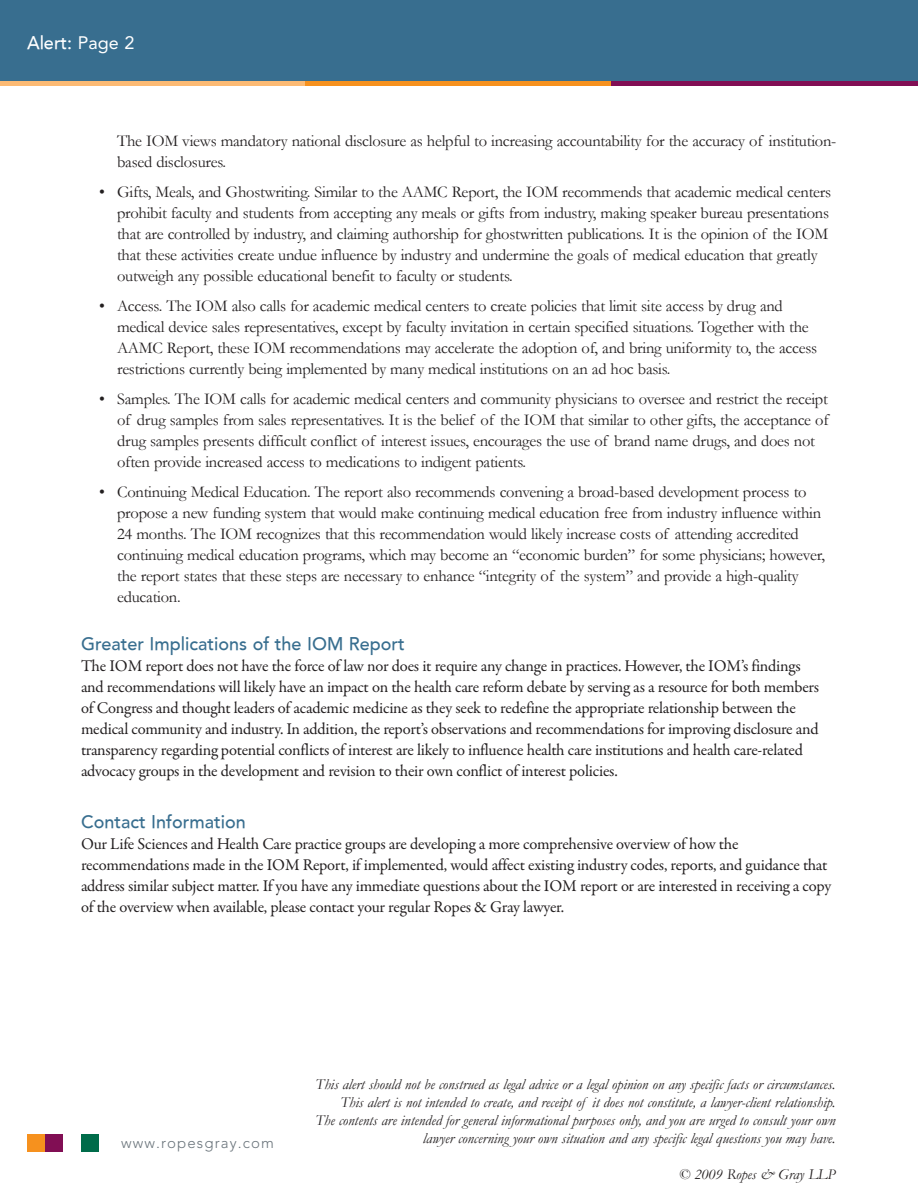
<style>
.page{position:relative;width:918px;height:1188px;background:#fff}
.page>*{position:absolute;margin:0;border:0;box-sizing:border-box;transform-origin:0 0}
.t1{font:500 18px "Avenir";color:#386e8f}
.t2{font:500 18px "Avenir";color:#fff}
.t3{font:16.5px/21px "Garamond";letter-spacing:-.015em;color:#231f20}
.t4{font:16.5px/21px "Garamond Premr Pro";letter-spacing:-.02em;color:#231f20}
.t5{font:italic 15px/18px "Garamond";color:#231f20;text-align:right}
.t6{font:300 15px "Avenir";letter-spacing:.075em;color:#6a747b}
.s1{font-weight:400}
</style>
<div class="page">
<div style="left:27px;top:1134px;width:18px;height:18px;background:#f6911e"></div>
<div style="left:45px;top:1134px;width:18px;height:18px;background:#810e54"></div>
<div style="left:81px;top:1134px;width:18px;height:18px;background:#006c4a"></div>
<div style="left:0;top:0;width:918px;height:81px;background:#386e8f"></div>
<hr style="left:0;top:81px;width:306px;height:4px;background:#fcba74">
<hr style="left:306px;top:81px;width:305px;height:4px;background:#f6911e">
<hr style="left:611px;top:81px;width:307px;height:4px;background:#810e54">
<p class="t2" style="left:27px;top:32px;width:109px">Alert: <span class="s1">Page 2</span></p>
<p class="t3" style="left:117px;top:130px;width:721px">The IOM views mandatory national disclosure as helpful to increasing accountability for the accuracy of institution&shy;based disclosures.</p>
<p class="t3" style="left:117px;top:181px;width:716px;text-indent:-18px">• Gifts, Meals, and Ghostwriting. Similar to the AAMC Report, the IOM recommends that academic medical centers prohibit faculty and students from accepting any meals or gifts from industry, making speaker bureau presentations that are controlled by industry, and claiming authorship for ghostwritten publications. It is the opinion of the IOM that these activities create undue influence by industry and undermine the goals of medical education that greatly outweigh any possible educational benefit to faculty or students.</p>
<p class="t3" style="left:117px;top:295px;width:702px;text-indent:-18px">• Access. The IOM also calls for academic medical centers to create policies that limit site access by drug and medical device sales representatives, except by faculty invitation in certain specified situations. Together with the AAMC Report, these IOM recommendations may accelerate the adoption of, and bring uniformity to, the access restrictions currently being implemented by many medical institutions on an ad hoc basis.</p>
<p class="t3" style="left:117px;top:388px;width:713px;text-indent:-18px">• Samples. The IOM calls for academic medical centers and community physicians to oversee and restrict the receipt of drug samples from sales representatives. It is the belief of the IOM that similar to other gifts, the acceptance of drug samples presents difficult conflict of interest issues, encourages the use of brand name drugs, and does not often provide increased access to medications to indigent patients.</p>
<p class="t3" style="left:117px;top:481px;width:710px;text-indent:-18px">• Continuing Medical Education. The report also recommends convening a broad-based development process to propose a new funding system that would make continuing medical education free from industry influence within 24 months. The IOM recognizes that this recommendation would likely increase costs of attending accredited continuing medical education programs, which may become an “economic burden” for some physicians; however, the report states that these steps are necessary to enhance “integrity of the system” and provide a high-quality education.</p>
<p class="t1" style="left:81px;top:633px;width:325px">Greater Implications of the IOM Report</p>
<p class="t4" style="left:81px;top:655px;width:740px">The IOM report does not have the force of law nor does it require any change in practices. However, the IOM’s findings and recommendations will likely have an impact on the health care reform debate by serving as a resource for both members of Congress and thought leaders of academic medicine as they seek to redefine the appropriate relationship between the medical community and industry. In addition, the report’s observations and recommendations for improving disclosure and transparency regarding potential conflicts of interest are likely to influence health care institutions and health care-related advocacy groups in the development and revision to their own conflict of interest policies.</p>
<p class="t1" style="left:81px;top:812px;width:166px">Contact Information</p>
<p class="t4" style="left:81px;top:834px;width:752px">Our Life Sciences and Health Care practice groups are developing a more comprehensive overview of how the recommendations made in the IOM Report, if implemented, would affect existing industry codes, reports, and guidance that address similar subject matter. If you have any immediate questions about the IOM report or are interested in receiving a copy of the overview when available, please contact your regular Ropes &amp; Gray lawyer.</p>
<p class="t6" style="left:121px;top:1134px;width:155px">www.ropesgray.com</p>
<p class="t5" style="left:315px;top:1075px;width:522px">This alert should not be construed as legal advice or a legal opinion on any specific facts or circumstances.<br>This alert is not intended to create, and receipt of it does not constitute, a lawyer-client relationship.<br>The contents are intended for general informational purposes only, and you are urged to consult your own lawyer concerning your own situation and any specific legal questions you may have.</p>
<p class="t5" style="left:679px;top:1165px;width:158px">© 2009 Ropes &amp; Gray LLP</p>
</div>
